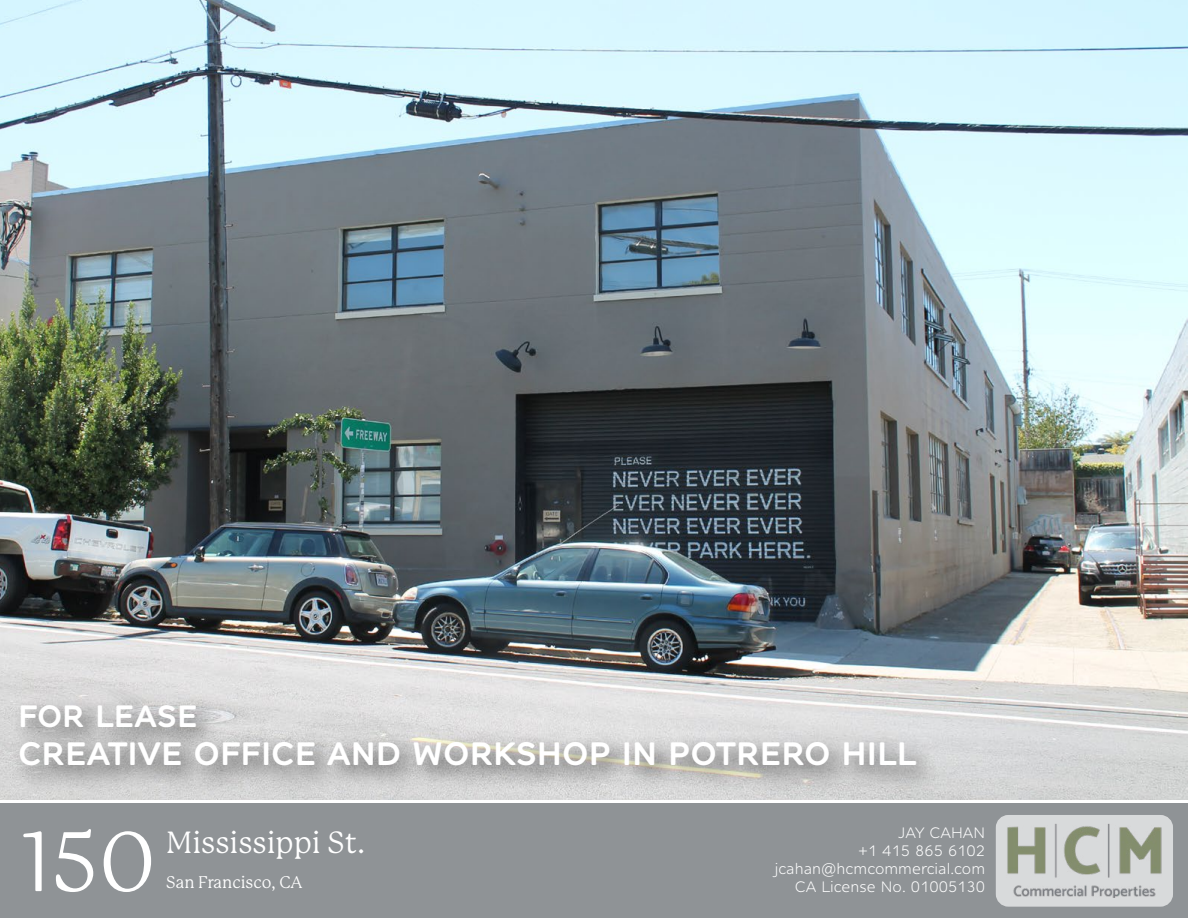
<style>
.page{position:relative;width:1188px;height:918px;background:#fff}
.page>*{position:absolute;margin:0;border:0;box-sizing:border-box;transform-origin:0 0}
.t1{font:82.5px "P22 Mackinac";color:#fff}
.t2{font:600 31.5px "Alleyn";color:#fff}
.t3{font:30px "P22 Mackinac";color:#fff}
.t4{font:600 30px "Alleyn";color:#fff}
.t5{font:16.5px "P22 Mackinac";color:#fff}
.t6{font:15px/18px "Alleyn";color:#fff;text-align:right}
</style>
<div class="page">
<div style="left:0;top:803px;width:1188px;height:115px;background:#8f9396"></div>
<img style="left:0;top:0;width:1187px;height:799px">
<img style="left:1006px;top:825px;width:157px;height:72px">
<div style="left:996px;top:815px;width:177px;height:92px;border:9px solid #fff;border-radius:8px"></div>
<div style="left:10px;top:695px;width:933px;height:98px;background:#000;opacity:.66"></div>
<h3 class="t4" style="left:18px;top:698px;width:181px">FOR LEASE</h3>
<h2 class="t2" style="left:18px;top:734px;width:900px">CREATIVE OFFICE AND WORKSHOP IN POTRERO HILL</h2>
<h1 class="t1" style="left:21px;top:816px;width:137px">150</h1>
<h3 class="t3" style="left:166px;top:826px;width:200px">Mississippi St.</h3>
<p class="t5" style="left:166px;top:873px;width:138px">San Francisco, CA</p>
<p class="t6" style="left:775px;top:824px;width:212px">JAY CAHAN<br>+1 415 865 6102 jcahan@hcmcommercial.com</p>
<p class="t6" style="left:795px;top:878px;width:192px">CA License No. 01005130</p>
</div>
